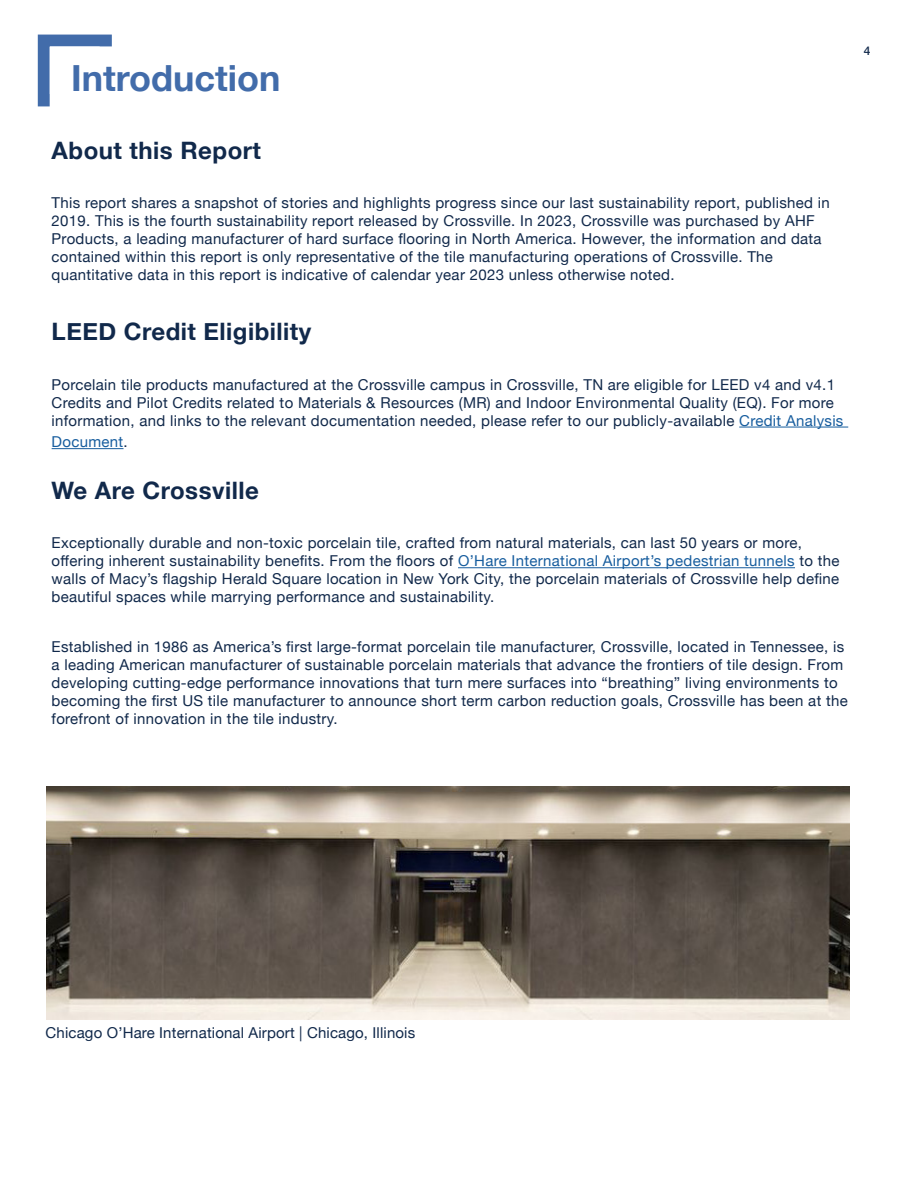
<style>
.page{position:relative;width:918px;height:1188px;background:#fff}
.page>*{position:absolute;margin:0;border:0;box-sizing:border-box;transform-origin:0 0}
.t1{font:700 36px "Helvetica Neue";color:#426caa}
.t2{font:700 24px "Helvetica Neue";letter-spacing:.02em;color:#11294b}
.t3{font:15px/18px "Helvetica Neue";letter-spacing:.02em;color:#11294b}
.t4{font:15px "Helvetica Neue";letter-spacing:.02em;color:#175d9e}
.t5{font:500 12px "Helvetica Neue";color:#11294b}
.s1{color:#175d9e}
.s2{color:#11294b}
</style>
<div class="page">
<div style="left:38px;top:35px;width:74px;height:71px;border:12px solid #426caa"></div>
<div style="left:50px;top:46px;width:64px;height:62px;background:#fff"></div>
<hr style="left:739px;top:427px;width:109px;height:1px;background:#175d9e">
<hr style="left:52px;top:448px;width:72px;height:1px;background:#175d9e">
<hr style="left:458px;top:567px;width:337px;height:1px;background:#175d9e">
<img style="left:47px;top:786px;width:803px;height:234px">
<p class="t1" style="left:71px;top:50px;width:211px">Introduction</p>
<p class="t5" style="left:864px;top:41px;width:8px">4</p>
<p class="t2" style="left:52px;top:132px;width:211px">About this Report</p>
<p class="t3" style="left:52px;top:195px;width:780px">This report shares a snapshot of stories and highlights progress since our last sustainability report, published in 2019. This is the fourth sustainability report released by Crossville. In 2023, Crossville was purchased by AHF Products, a leading manufacturer of hard surface flooring in North America. However, the information and data contained within this report is only representative of the tile manufacturing operations of Crossville. The quantitative data in this report is indicative of calendar year 2023 unless otherwise noted.</p>
<p class="t2" style="left:52px;top:313px;width:261px">LEED Credit Eligibility</p>
<p class="t3" style="left:52px;top:376px;width:793px">Porcelain tile products manufactured at the Crossville campus in Crossville, TN are eligible for LEED v4 and v4.1<br>Credits and Pilot Credits related to Materials &amp; Resources (MR) and Indoor Environmental Quality (EQ). For more information, and links to the relevant documentation needed, please refer to our publicly-available <span class="s1">Credit Analysis</span></p>
<p class="t4" style="left:52px;top:431px;width:78px">Document<span class="s2">.</span></p>
<p class="t2" style="left:52px;top:472px;width:209px">We Are Crossville</p>
<p class="t3" style="left:52px;top:535px;width:789px">Exceptionally durable and non-toxic porcelain tile, crafted from natural materials, can last 50 years or more, offering inherent sustainability benefits. From the floors of <span class="s1">O’Hare International Airport’s pedestrian tunnels</span> to the walls of Macy’s flagship Herald Square location in New York City, the porcelain materials of Crossville help define beautiful spaces while marrying performance and sustainability.</p>
<p class="t3" style="left:52px;top:638px;width:798px">Established in 1986 as America’s first large-format porcelain tile manufacturer, Crossville, located in Tennessee, is a leading American manufacturer of sustainable porcelain materials that advance the frontiers of tile design. From developing cutting-edge performance innovations that turn mere surfaces into “breathing” living environments to becoming the first US tile manufacturer to announce short term carbon reduction goals, Crossville has been at the forefront of innovation in the tile industry.</p>
<p class="t3" style="left:46px;top:1025px;width:371px">Chicago O’Hare International Airport | Chicago, Illinois</p>
</div>
